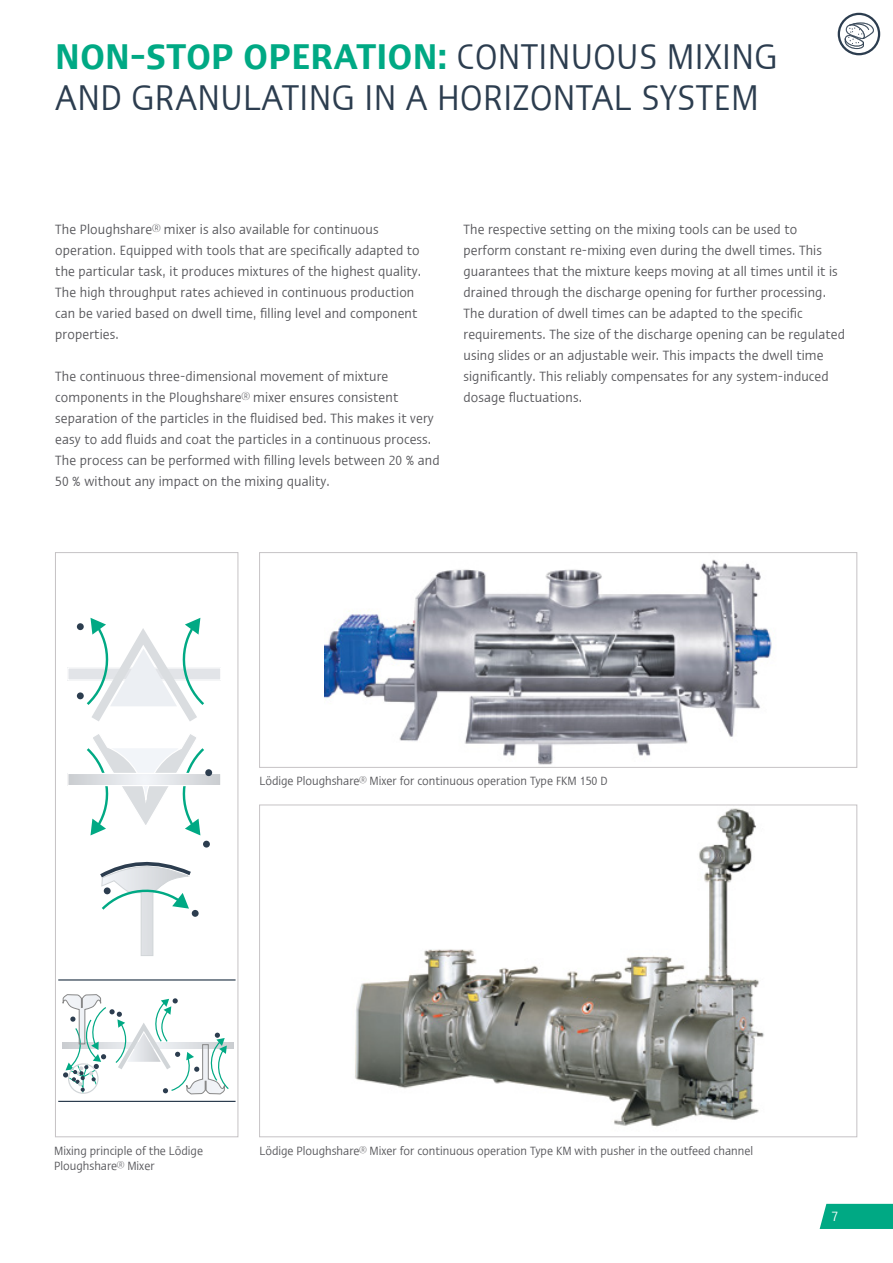
<style>
.page{position:relative;width:893px;height:1263px;background:#fff}
.page>*{position:absolute;margin:0;border:0;box-sizing:border-box;transform-origin:0 0}
.t1{font:condensed 36px/40.5px "Ergo Com";letter-spacing:.01em;color:#2c3d4f}
.t2{font:condensed 13.5px/21px "Ergo Com";letter-spacing:.01em;color:#58585c}
.t3{font:condensed 13.5px "Ergo Com";color:#fff}
.t4{font:condensed 12px/15px "Ergo Com";color:#58585c}
.s1{font-weight:600;color:#00a984}
</style>
<div class="page">
<img style="left:325px;top:559px;width:447px;height:206px">
<div style="left:259px;top:552px;width:598px;height:215px;border:1px solid #c6c3c5"></div>
<img style="left:355px;top:808px;width:409px;height:319px">
<div style="left:55px;top:552px;width:183px;height:585px;background:#fff;border:1px solid #c6c3c5"></div>
<div style="left:68px;top:668px;width:153px;height:12px;background:#e2e4e8"></div>
<div style="left:67px;top:667px;width:154px;height:14px;border:1px solid #fff"></div>
<svg style="left:84px;top:618px;width:123px;height:103px"></svg>
<div style="left:63px;top:1042px;width:170px;height:6px;background:#cbced1"></div>
<svg style="left:87px;top:734px;width:120px;height:101px"></svg>
<svg style="left:69px;top:775px;width:150px;height:9px"></svg>
<div style="left:67px;top:773px;width:154px;height:13px;border:1px solid #fff"></div>
<div style="left:205px;top:769px;width:7px;height:7px;background:#2c3d4f;border-radius:50%"></div>
<div style="left:203px;top:841px;width:7px;height:6px;background:#2c3d4f;border-radius:50%"></div>
<div style="left:192px;top:910px;width:7px;height:7px;background:#2c3d4f;border-radius:50%"></div>
<div style="left:77px;top:623px;width:7px;height:7px;background:#2c3d4f;border-radius:50%"></div>
<div style="left:77px;top:692px;width:7px;height:7px;background:#2c3d4f;border-radius:50%"></div>
<svg style="left:100px;top:861px;width:95px;height:95px"></svg>
<svg style="left:62px;top:994px;width:168px;height:100px"></svg>
<hr style="left:58px;top:979px;width:178px;height:1px;background:#2c3d4f">
<hr style="left:58px;top:1101px;width:178px;height:1px;background:#2c3d4f">
<div style="left:820px;top:1204px;width:73px;height:25px;background:#00a984"></div>
<svg style="left:838px;top:13px;width:42px;height:42px"></svg>
<h1 class="t1" style="left:55px;top:34px;width:724px"><span class="s1">NON-STOP OPERATION:</span> CONTINUOUS MIXING<br>AND GRANULATING IN A HORIZONTAL SYSTEM</h1>
<p class="t2" style="left:55px;top:218px;width:367px">The Ploughshare® mixer is also available for continuous operation. Equipped with tools that are specifically adapted to the particular task, it produces mixtures of the highest quality.<br>The high throughput rates achieved in continuous production can be varied based on dwell time, filling level and component properties.</p>
<p class="t2" style="left:55px;top:365px;width:386px">The continuous three-dimensional movement of mixture components in the Ploughshare® mixer ensures consistent separation of the particles in the fluidised bed. This makes it very easy to add fluids and coat the particles in a continuous process.<br>The process can be performed with filling levels between 20 % and 50 % without any impact on the mixing quality.</p>
<p class="t2" style="left:463px;top:218px;width:383px">The respective setting on the mixing tools can be used to perform constant re-mixing even during the dwell times. This guarantees that the mixture keeps moving at all times until it is drained through the discharge opening for further processing.<br>The duration of dwell times can be adapted to the specific requirements. The size of the discharge opening can be regulated using slides or an adjustable weir. This impacts the dwell time significantly. This reliably compensates for any system-induced dosage fluctuations.</p>
<p class="t4" style="left:259px;top:772px;width:350px">Lödige Ploughshare® Mixer for continuous operation Type FKM 150 D</p>
<p class="t4" style="left:54px;top:1142px;width:150px">Mixing principle of the Lödige<br>Ploughshare® Mixer</p>
<p class="t4" style="left:259px;top:1142px;width:495px">Lödige Ploughshare® Mixer for continuous operation Type KM with pusher in the outfeed channel</p>
<p class="t3" style="left:831px;top:1207px;width:8px">7</p>
</div>
